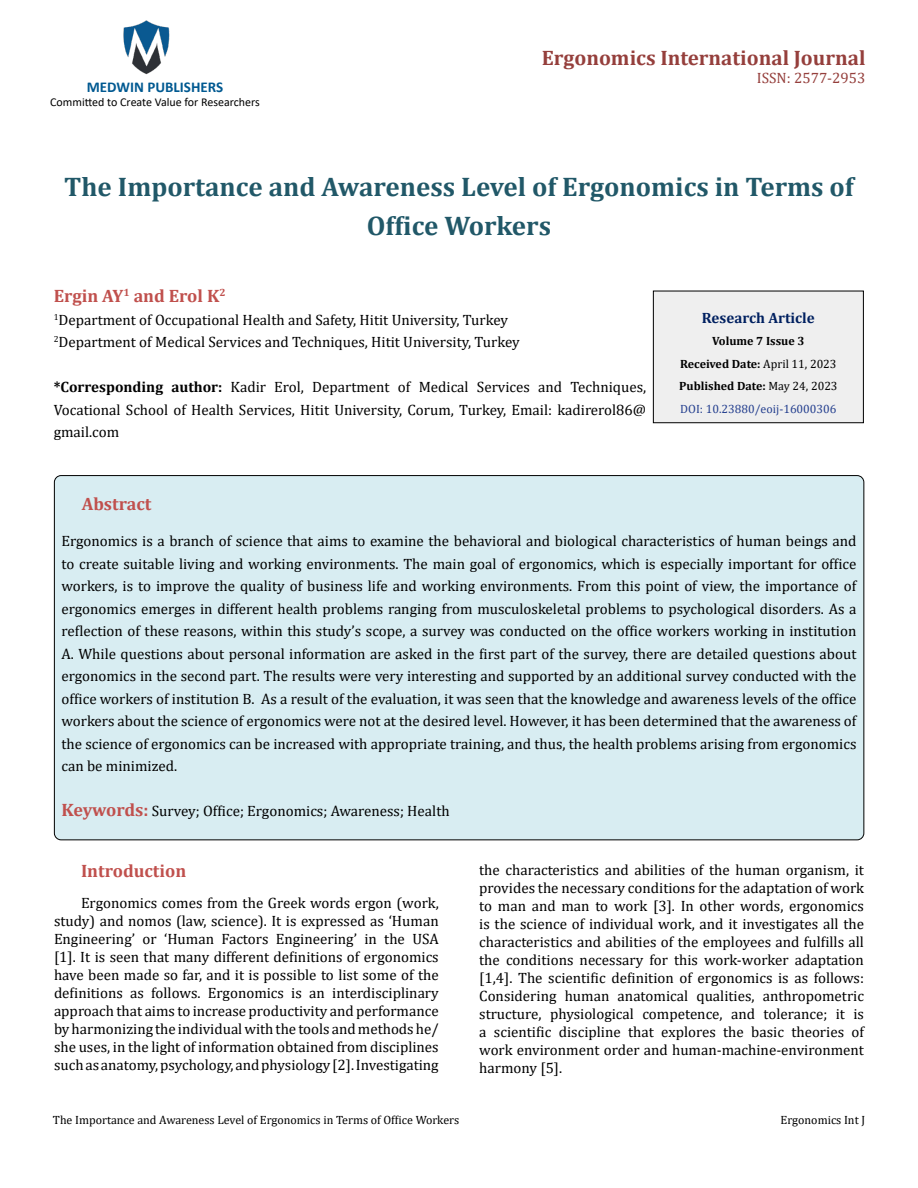
<style>
.page{position:relative;width:918px;height:1188px;background:#fff}
.page>*{position:absolute;margin:0;border:0;box-sizing:border-box;transform-origin:0 0}
.t1{font:700 27px/39px "Cambria";color:#215868;text-align:center}
.t2{font:700 21px "Cambria";color:#953f3c}
.t3{font:700 18px "Cambria";color:#c0504d}
.t4{font:15px/18px "Cambria";color:#000;text-align:justify}
.t5{font:700 15px "Calibri";color:#005991}
.t6{font:700 15px "Cambria";color:#002060}
.t7{font:15px "Cambria";color:#953f3c}
.t8{font:700 12px/22.5px "Cambria";color:#000;text-align:center}
.t9{font:12px "Cambria";color:#000}
.t10{font:12px "Calibri";color:#000}
.s1{font-weight:700}
.s2{font-weight:400}
.s3{font-weight:400;color:#25408f}
.s4{font-weight:700;font-size:18px;color:#c0504d}
</style>
<div class="page">
<img style="left:123px;top:20px;width:47px;height:55px">
<div style="left:653px;top:291px;width:210px;height:132px;background:#efefef"></div>
<div style="left:653px;top:291px;width:211px;height:132px;border:1px solid #000"></div>
<div style="left:54px;top:476px;width:810px;height:364px;background:#d8edf2;border-radius:7px"></div>
<p class="t5" style="left:87px;top:76px;width:138px">MEDWIN PUBLISHERS</p>
<p class="t10" style="left:50px;top:94px;width:211px">Committed to Create Value for Researchers</p>
<h2 class="t2" style="left:542px;top:43px;width:325px">Ergonomics International Journal</h2>
<p class="t7" style="left:757px;top:69px;width:110px">ISSN: 2577-2953</p>
<h1 class="t1" style="left:64px;top:166px;width:791px">The Importance and Awareness Level of Ergonomics in Terms of<br>Office Workers</h1>
<p class="t3" style="left:54px;top:283px;width:173px">Ergin AY<sup>1</sup> and Erol K<sup>2</sup></p>
<p class="t4" style="left:54px;top:308px;width:467px;line-height:22.5px"><sup>1</sup>Department of Occupational Health and Safety, Hitit University, Turkey<br><sup>2</sup>Department of Medical Services and Techniques, Hitit University, Turkey</p>
<p class="t4" style="left:54px;top:376px;width:594px;line-height:22.5px"><span class="s1">*Corresponding author:</span> Kadir Erol, Department of Medical Services and Techniques, Vocational School of Health Services, Hitit University, Corum, Turkey, Email: kadirerol86@ gmail.com</p>
<p class="t6" style="left:702px;top:307px;width:114px">Research Article</p>
<p class="t8" style="left:679px;top:329px;width:160px">Volume 7 Issue 3<br>Received Date: <span class="s2">April 11, 2023<br></span>Published Date: <span class="s2">May 24, 2023<br></span><span class="s3">DOI: 10.23880/eoij-16000306</span></p>
<p class="t3" style="left:82px;top:491px;width:71px">Abstract</p>
<p class="t4" style="left:62px;top:530px;width:797px;line-height:22.5px">Ergonomics is a branch of science that aims to examine the behavioral and biological characteristics of human beings and to create suitable living and working environments. The main goal of ergonomics, which is especially important for office workers, is to improve the quality of business life and working environments. From this point of view, the importance of ergonomics emerges in different health problems ranging from musculoskeletal problems to psychological disorders. As a reflection of these reasons, within this study’s scope, a survey was conducted on the office workers working in institution A. While questions about personal information are asked in the first part of the survey, there are detailed questions about ergonomics in the second part. The results were very interesting and supported by an additional survey conducted with the office workers of institution B. As a result of the evaluation, it was seen that the knowledge and awareness levels of the office workers about the science of ergonomics were not at the desired level. However, it has been determined that the awareness of the science of ergonomics can be increased with appropriate training, and thus, the health problems arising from ergonomics can be minimized.</p>
<p class="t4" style="left:62px;top:802px;width:390px"><span class="s4">Keywords:</span> Survey; Office; Ergonomics; Awareness; Health</p>
<p class="t3" style="left:81px;top:858px;width:107px">Introduction</p>
<p class="t4" style="left:54px;top:894px;width:386px;text-indent:27px">Ergonomics comes from the Greek words ergon (work, study) and nomos (law, science). It is expressed as ‘Human Engineering’ or ‘Human Factors Engineering’ in the USA [1]. It is seen that many different definitions of ergonomics have been made so far, and it is possible to list some of the definitions as follows. Ergonomics is an interdisciplinary approach that aims to increase productivity and performance by harmonizing the individual with the tools and methods he/ she uses, in the light of information obtained from disciplines such as anatomy, psychology, and physiology [2]. Investigating</p>
<p class="t4" style="left:479px;top:860px;width:386px">the characteristics and abilities of the human organism, it provides the necessary conditions for the adaptation of work to man and man to work [3]. In other words, ergonomics is the science of individual work, and it investigates all the characteristics and abilities of the employees and fulfills all the conditions necessary for this work-worker adaptation [1,4]. The scientific definition of ergonomics is as follows:<br>Considering human anatomical qualities, anthropometric structure, physiological competence, and tolerance; it is a scientific discipline that explores the basic theories of work environment order and human-machine-environment harmony [5].</p>
<p class="t9" style="left:53px;top:1113px;width:408px">The Importance and Awareness Level of Ergonomics in Terms of Office Workers</p>
<p class="t9" style="left:781px;top:1113px;width:86px">Ergonomics Int J</p>
</div>
